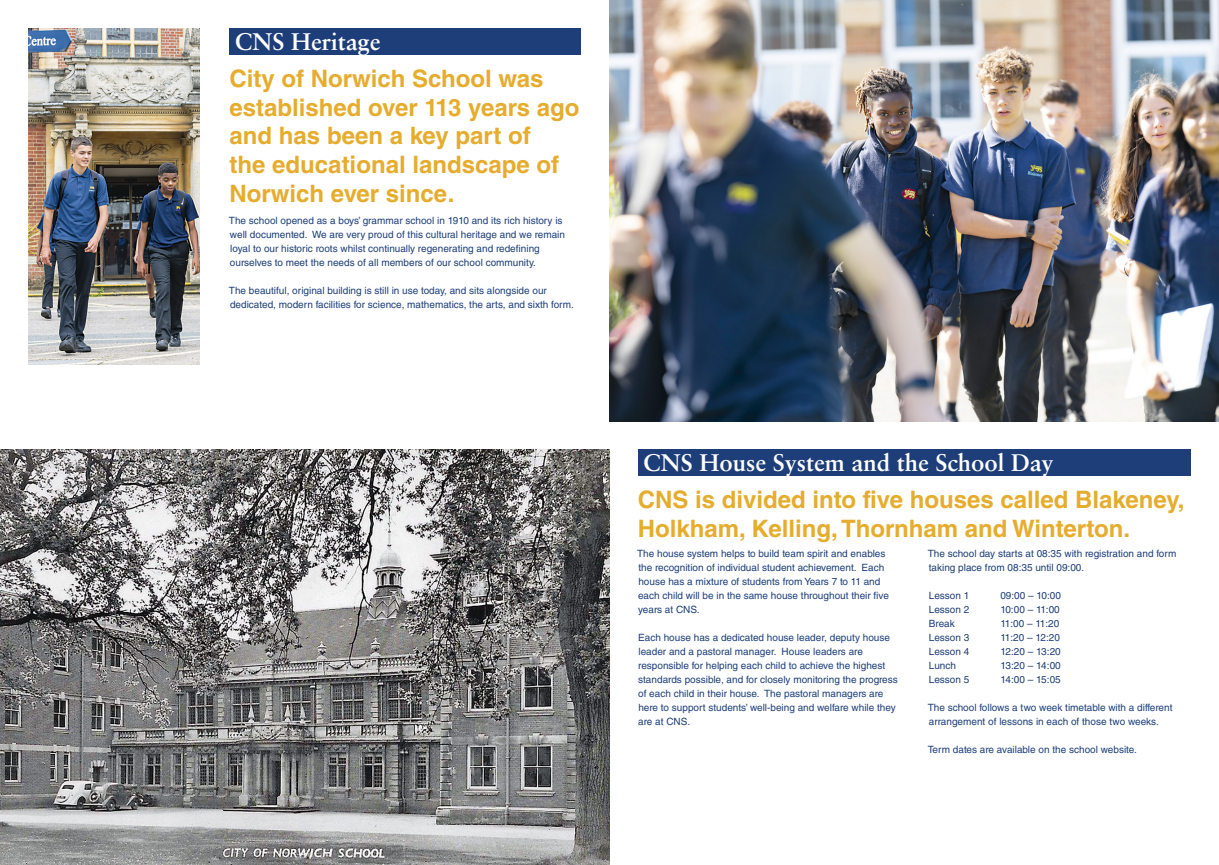
<style>
.page{position:relative;width:1219px;height:865px;background:#fff}
.page>*{position:absolute;margin:0;border:0;box-sizing:border-box;transform-origin:0 0}
.t1{font:700 24px/28.8px "Helvetica LT Std";color:#e6ac2d}
.t2{font:700 24px "Sabon LT Std";color:#fff}
.t3{font:10px/14px "Helvetica LT Std";color:#1d3e79}
</style>
<div class="page">
<div style="left:230px;top:28px;width:351px;height:27px;background:#1d3e79"></div>
<img style="left:0;top:449px;width:609px;height:416px">
<img style="left:28px;top:28px;width:172px;height:336px">
<img style="left:609px;top:0;width:610px;height:421px">
<div style="left:638px;top:449px;width:553px;height:27px;background:#1d3e79"></div>
<h1 class="t2" style="left:235px;top:26px;width:147px">CNS Heritage</h1>
<h1 class="t1" style="left:230px;top:64px;width:351px">City of Norwich School was established over 113 years ago and has been a key part of<br>the educational landscape of<br>Norwich ever since.</h1>
<p class="t3" style="left:229px;top:214px;width:338px">The school opened as a boys’ grammar school in 1910 and its rich history is well documented. We are very proud of this cultural heritage and we remain loyal to our historic roots whilst continually regenerating and redefining ourselves to meet the needs of all members of our school community.</p>
<p class="t3" style="left:229px;top:284px;width:347px">The beautiful, original building is still in use today, and sits alongside our dedicated, modern facilities for science, mathematics, the arts, and sixth form.</p>
<h1 class="t2" style="left:643px;top:447px;width:411px">CNS House System and the School Day</h1>
<h1 class="t1" style="left:638px;top:484px;width:548px">CNS is divided into five houses called Blakeney,<br>Holkham, Kelling, Thornham and Winterton.</h1>
<p class="t3" style="left:637px;top:547px;width:253px">The house system helps to build team spirit and enables the recognition of individual student achievement. Each house has a mixture of students from Years 7 to 11 and each child will be in the same house throughout their five years at CNS.</p>
<p class="t3" style="left:638px;top:631px;width:261px">Each house has a dedicated house leader, deputy house leader and a pastoral manager. House leaders are responsible for helping each child to achieve the highest standards possible, and for closely monitoring the progress of each child in their house. The pastoral managers are here to support students’ well-being and welfare while they are at CNS.</p>
<p class="t3" style="left:928px;top:547px;width:250px">The school day starts at 08:35 with registration and form taking place from 08:35 until 09:00.</p>
<p class="t3" style="left:929px;top:589px;width:42px">Lesson 1</p>
<p class="t3" style="left:1000px;top:589px;width:62px">09:00 – 10:00</p>
<p class="t3" style="left:929px;top:603px;width:42px">Lesson 2</p>
<p class="t3" style="left:1000px;top:603px;width:61px">10:00 – 11:00</p>
<p class="t3" style="left:929px;top:617px;width:27px">Break</p>
<p class="t3" style="left:1000px;top:617px;width:60px">11:00 – 11:20</p>
<p class="t3" style="left:929px;top:631px;width:42px">Lesson 3</p>
<p class="t3" style="left:1000px;top:631px;width:61px">11:20 – 12:20</p>
<p class="t3" style="left:929px;top:645px;width:42px">Lesson 4</p>
<p class="t3" style="left:1000px;top:645px;width:62px">12:20 – 13:20</p>
<p class="t3" style="left:929px;top:659px;width:29px">Lunch</p>
<p class="t3" style="left:1000px;top:659px;width:62px">13:20 – 14:00</p>
<p class="t3" style="left:929px;top:673px;width:42px">Lesson 5</p>
<p class="t3" style="left:1000px;top:673px;width:62px">14:00 – 15:05</p>
<p class="t3" style="left:928px;top:701px;width:246px">The school follows a two week timetable with a different arrangement of lessons in each of those two weeks.</p>
<p class="t3" style="left:928px;top:743px;width:211px">Term dates are available on the school website.</p>
</div>
